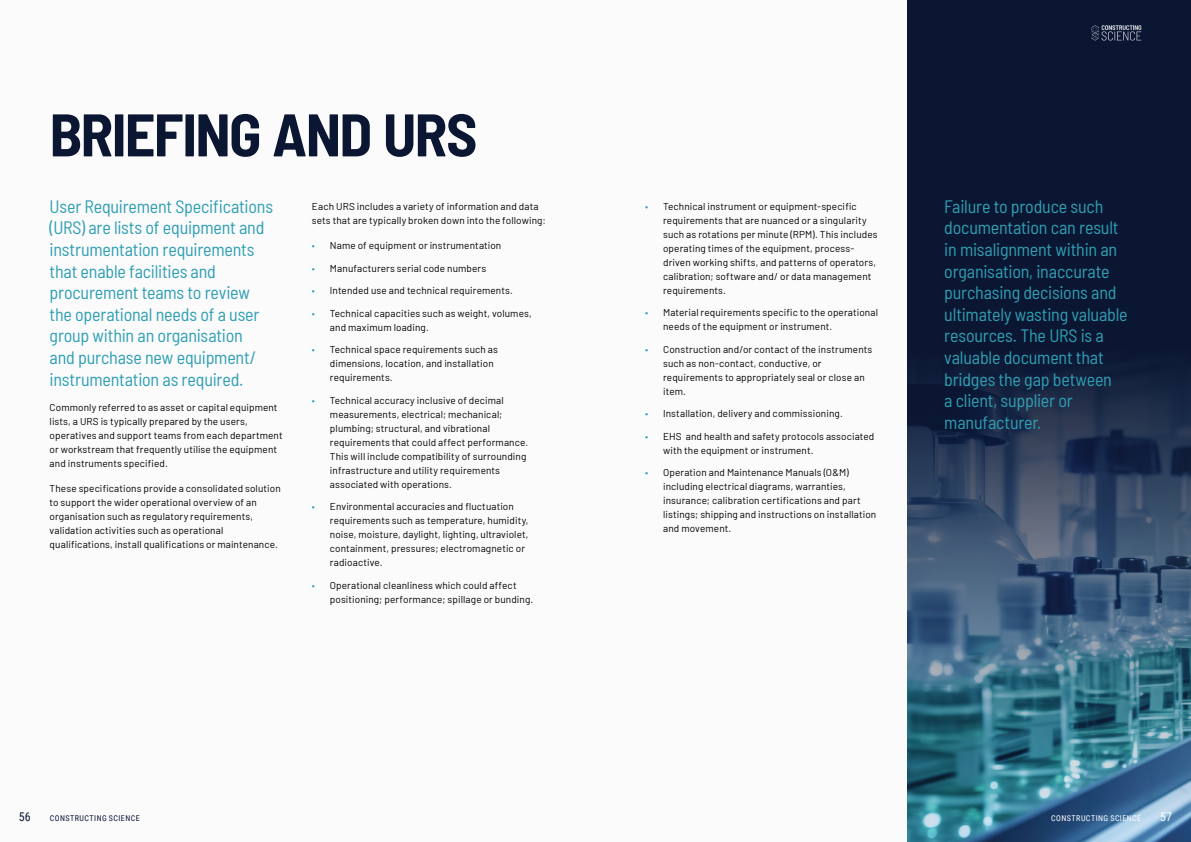
<style>
.page{position:relative;width:1191px;height:842px;background:#fff}
.page>*{position:absolute;margin:0;border:0;box-sizing:border-box;transform-origin:0 0}
.t1{font:700 semi-condensed 60px "Barlow";letter-spacing:-.025em;color:#0b1632}
.t2{font:semi-condensed 18px/21.6px "Barlow";letter-spacing:-.01em;color:#2f9fb3}
.t3{font:12px "Roboto Condensed";color:#0b1632}
.t4{font:12px "Roboto Condensed";color:#fff}
.t5{font:10px/14px "Barlow";letter-spacing:.01em;color:#000}
.t6{font:8px "Roboto Condensed";letter-spacing:.06em;color:#0b1632}
.t7{font:8px "Roboto Condensed";letter-spacing:.06em;color:#fff}
.s1{color:#2f9fb3}
</style>
<div class="page">
<div style="left:595px;top:0;width:596px;height:842px;background:#fbfbfc"></div>
<div style="left:0;top:0;width:595px;height:842px;background:#fbfbfc"></div>
<div style="left:907px;top:0;width:284px;height:842px;background:#0b1632"></div>
<img style="left:907px;top:371px;width:284px;height:471px">
<svg style="left:1091px;top:25px;width:50px;height:16px"></svg>
<h1 class="t1" style="left:50px;top:91px;width:429px">BRIEFING AND URS</h1>
<p class="t2" style="left:50px;top:194px;width:225px">User Requirement Specifications (URS) are lists of equipment and instrumentation requirements that enable facilities and procurement teams to review the operational needs of a user group within an organisation<br>and purchase new equipment/ instrumentation as required.</p>
<p class="t5" style="left:50px;top:400px;width:235px">Commonly referred to as asset or capital equipment lists, a URS is typically prepared by the users, operatives and support teams from each department or workstream that frequently utilise the equipment and instruments specified.</p>
<p class="t5" style="left:50px;top:481px;width:233px">These specifications provide a consolidated solution to support the wider operational overview of an organisation such as regulatory requirements, validation activities such as operational qualifications, install qualifications or maintenance.</p>
<p class="t5" style="left:312px;top:198px;width:235px">Each URS includes a variety of information and data sets that are typically broken down into the following:</p>
<p class="t5" style="left:312px;top:238px;width:191px"><span class="s1">•</span> Name of equipment or instrumentation</p>
<p class="t5" style="left:312px;top:260px;width:176px"><span class="s1">•</span> Manufacturers serial code numbers</p>
<p class="t5" style="left:312px;top:283px;width:202px"><span class="s1">•</span> Intended use and technical requirements.</p>
<p class="t5" style="left:330px;top:305px;width:203px;text-indent:-18px"><span class="s1">•</span> Technical capacities such as weight, volumes, and maximum loading.</p>
<p class="t5" style="left:330px;top:342px;width:170px;text-indent:-18px"><span class="s1">•</span> Technical space requirements such as dimensions, location, and installation requirements.</p>
<p class="t5" style="left:330px;top:392px;width:200px;text-indent:-18px"><span class="s1">•</span> Technical accuracy inclusive of decimal measurements, electrical; mechanical; plumbing; structural, and vibrational requirements that could affect performance.<br>This will include compatibility of surrounding infrastructure and utility requirements associated with operations.</p>
<p class="t5" style="left:330px;top:499px;width:200px;text-indent:-18px"><span class="s1">•</span> Environmental accuracies and fluctuation requirements such as temperature, humidity, noise, moisture, daylight, lighting, ultraviolet, containment, pressures; electromagnetic or radioactive.</p>
<p class="t5" style="left:330px;top:577px;width:205px;text-indent:-18px"><span class="s1">•</span> Operational cleanliness which could affect positioning; performance; spillage or bunding.</p>
<p class="t5" style="left:663px;top:198px;width:216px;text-indent:-18px"><span class="s1">•</span> Technical instrument or equipment-specific requirements that are nuanced or a singularity such as rotations per minute (RPM). This includes operating times of the equipment, process&shy;driven working shifts, and patterns of operators, calibration; software and/ or data management requirements.</p>
<p class="t5" style="left:663px;top:305px;width:216px;text-indent:-18px"><span class="s1">•</span> Material requirements specific to the operational needs of the equipment or instrument.</p>
<p class="t5" style="left:663px;top:341px;width:211px;text-indent:-18px"><span class="s1">•</span> Construction and/or contact of the instruments such as non-contact, conductive, or requirements to appropriately seal or close an item.</p>
<p class="t5" style="left:645px;top:406px;width:199px"><span class="s1">•</span> Installation, delivery and commissioning.</p>
<p class="t5" style="left:663px;top:428px;width:213px;text-indent:-18px"><span class="s1">•</span> EHS and health and safety protocols associated with the equipment or instrument.</p>
<p class="t5" style="left:663px;top:465px;width:215px;text-indent:-18px"><span class="s1">•</span> Operation and Maintenance Manuals (O&amp;M) including electrical diagrams, warranties, insurance; calibration certifications and part listings; shipping and instructions on installation and movement.</p>
<p class="t2" style="left:944px;top:194px;width:185px">Failure to produce such documentation can result in misalignment within an organisation, inaccurate purchasing decisions and ultimately wasting valuable resources. The URS is a valuable document that bridges the gap between<br>a client, supplier or manufacturer.</p>
<p class="t3" style="left:19px;top:808px;width:13px">56</p>
<p class="t6" style="left:50px;top:812px;width:91px">CONSTRUCTING SCIENCE</p>
<p class="t7" style="left:1051px;top:812px;width:91px">CONSTRUCTING SCIENCE</p>
<p class="t4" style="left:1160px;top:808px;width:13px">57</p>
</div>
